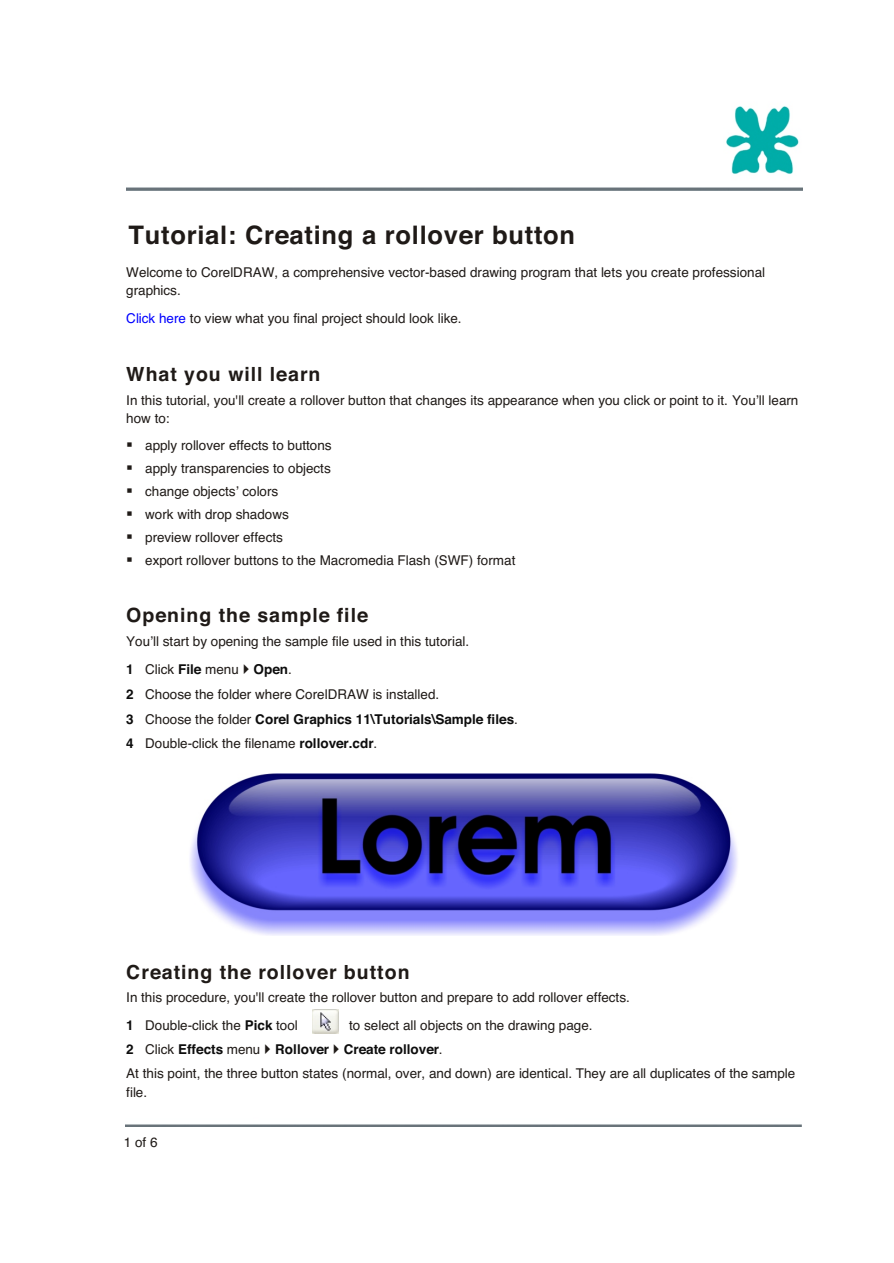
<style>
.page{position:relative;width:894px;height:1263px;background:#fff}
.page>*{position:absolute;margin:0;border:0;box-sizing:border-box;transform-origin:0 0}
.t1{font:700 25.5px "Helvetica";letter-spacing:.03em;color:#1f1a17}
.t2{font:700 19.5px "Helvetica";letter-spacing:.05em;color:#1f1a17}
.t3{font:13.5px/18.3px "Helvetica";letter-spacing:-.005em;color:#1f1a17}
.s1{color:#00f}
.s2{font-weight:700;color:#0d0d0d}
</style>
<div class="page">
<img style="left:125px;top:1009px;width:676px;height:118px">
<img style="left:126px;top:106px;width:677px;height:84px">
<img style="left:190px;top:774px;width:548px;height:162px">
<img style="left:313px;top:1010px;width:25px;height:23px">
<svg style="left:265px;top:1045px;width:5px;height:9px"></svg>
<svg style="left:334px;top:1045px;width:5px;height:9px"></svg>
<h1 class="t1" style="left:128px;top:225px;width:448px">Tutorial: Creating a rollover button</h1>
<p class="t3" style="left:126px;top:264px;width:640px">Welcome to CorelDRAW, a comprehensive vector-based drawing program that lets you create professional graphics.</p>
<p class="t3" style="left:126px;top:310px;width:337px"><span class="s1">Click here</span> to view what you final project should look like.</p>
<h2 class="t2" style="left:126px;top:366px;width:196px">What you will learn</h2>
<p class="t3" style="left:126px;top:392px;width:674px">In this tutorial, you'll create a rollover button that changes its appearance when you click or point to it. You’ll learn how to:</p>
<p class="t3" style="left:126px;top:437px;width:207px">▪ apply rollover effects to buttons</p>
<p class="t3" style="left:126px;top:460px;width:206px">▪ apply transparencies to objects</p>
<p class="t3" style="left:126px;top:483px;width:154px">▪ change objects’ colors</p>
<p class="t3" style="left:126px;top:506px;width:164px">▪ work with drop shadows</p>
<p class="t3" style="left:126px;top:529px;width:158px">▪ preview rollover effects</p>
<p class="t3" style="left:126px;top:552px;width:391px">▪ export rollover buttons to the Macromedia Flash (SWF) format</p>
<h2 class="t2" style="left:126px;top:607px;width:243px">Opening the sample file</h2>
<p class="t3" style="left:126px;top:628px;width:344px;line-height:28px">You’ll start by opening the sample file used in this tutorial.<br><span class="s2">1</span> Click <span class="s2">File</span> menu <span class="s2">Open</span>.</p>
<p class="t3" style="left:126px;top:683px;width:393px;line-height:24.5px"><span class="s2">2</span> Choose the folder where CorelDRAW is in stalled.<br><span class="s2">3</span> Choose the folder <span class="s2">Corel Graph ics 11\Tu to rials\Sam ple files</span>.<br><span class="s2">4</span> Dou ble-click the file name <span class="s2">roll over.cdr</span>.</p>
<h2 class="t2" style="left:126px;top:964px;width:285px">Creating the rollover button</h2>
<p class="t3" style="left:126px;top:985px;width:505px;line-height:28px">In this procedure, you'll create the rollover button and prepare to add rollover effects.<br><span class="s2">1</span> Dou ble-click the <span class="s2">Pick</span> tool</p>
<p class="t3" style="left:126px;top:1015px;width:671px;line-height:23.9px;text-indent:223px">to se lect all ob jects on the draw ing page.<br><span class="s2">2</span> Click <span class="s2">Ef fects</span> menu <span class="s2">Roll over Cre ate roll over</span>.<br>At this point, the three button states (normal, over, and down) are identical. They are all duplicates of the sample</p>
<p class="t3" style="left:126px;top:1084px;width:22px">file.</p>
<p class="t3" style="left:124px;top:1134px;width:35px">1 of 6</p>
</div>
